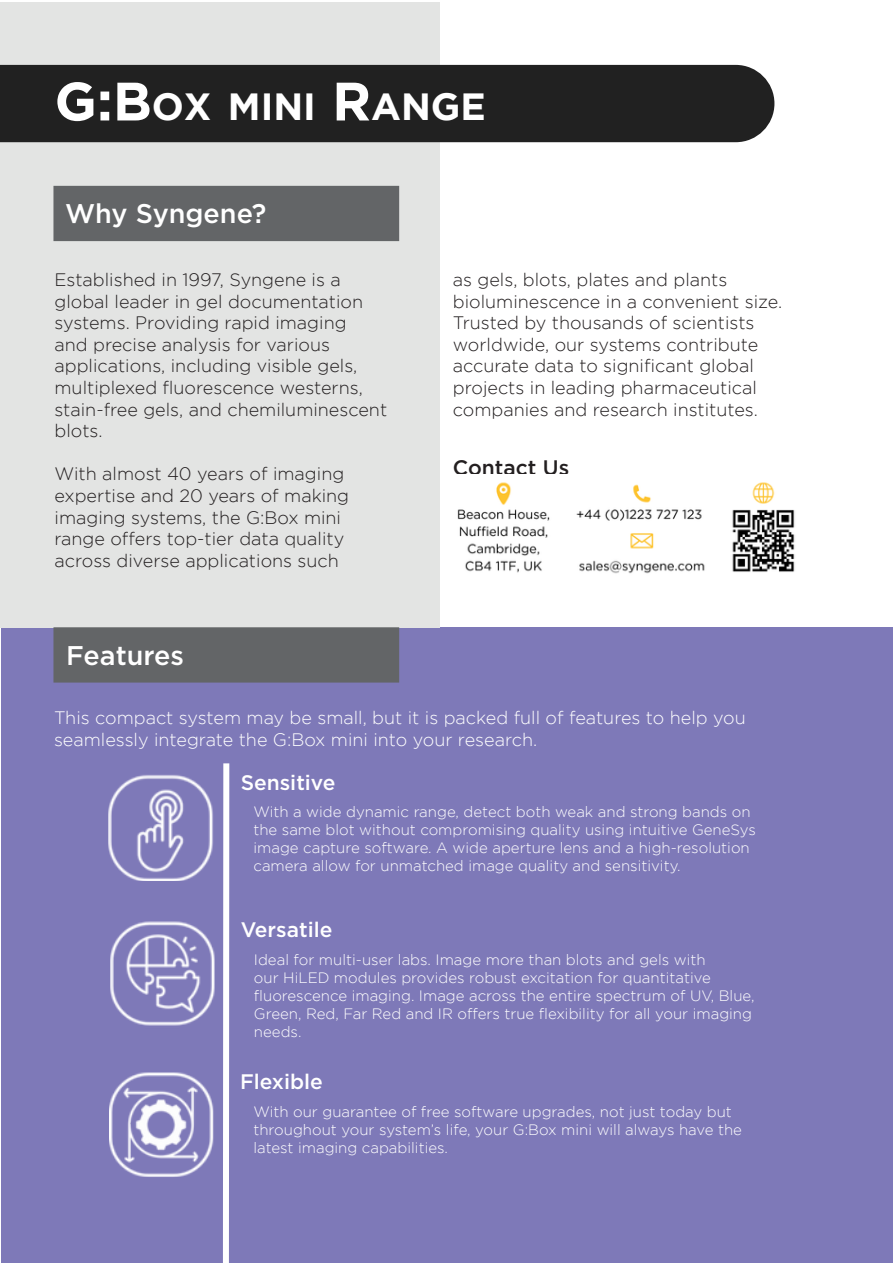
<style>
.page{position:relative;width:893px;height:1263px;background:#fff}
.page>*{position:absolute;margin:0;border:0;box-sizing:border-box;transform-origin:0 0}
.Main_Title{font:700 37.8px "Gotham";color:#fff}
.t1{font:500 27px "Gotham Pro";color:#fff}
.t2{font:500 21px "Gotham Pro";color:#fff}
.t3{font:500 21px "Gotham Pro";color:#231f20}
.t4{font:300 18px/21.6px "Gotham";color:#231f20}
.t5{font:300 18px/21.6px "Gotham";color:#fff}
.t6{font:300 15px/18px "Gotham";color:#fff}
.s1{font-size:54px}
</style>
<div class="page">
<div style="left:2px;top:627px;width:891px;height:636px;background:#7e79b8"></div>
<img style="left:108px;top:775px;width:105px;height:106px">
<img style="left:111px;top:922px;width:103px;height:104px">
<img style="left:109px;top:1073px;width:105px;height:104px">
<div style="left:1px;top:2px;width:439px;height:625px;background:#e3e4e3"></div>
<div style="left:0;top:65px;width:774px;height:77px;background:#212121"></div>
<div style="left:53px;top:186px;width:346px;height:55px;background:#636567"></div>
<div style="left:53px;top:627px;width:346px;height:55px;background:#636567;border:2px solid #636567"></div>
<div style="left:223px;top:763px;width:6px;height:500px;background:#fff"></div>
<img style="left:457px;top:482px;width:338px;height:92px">
<p class="Main_Title" style="left:55px;top:85px;width:433px"><span class="s1">G:B</span>OX MINI <span class="s1">R</span>ANGE</p>
<h1 class="t1" style="left:65px;top:198px;width:203px">Why Syngene?</h1>
<p class="t4" style="left:55px;top:269px;width:334px">Established in 1997, Syngene is a global leader in gel documentation systems. Providing rapid imaging<br>and precise analysis for various applications, including visible gels, multiplexed fluorescence westerns, stain-free gels, and chemiluminescent blots.</p>
<p class="t4" style="left:55px;top:463px;width:296px">With almost 40 years of imaging expertise and 20 years of making imaging systems, the G:Box mini range offers top-tier data quality across diverse applications such</p>
<h1 class="t1" style="left:66px;top:640px;width:119px">Features</h1>
<p class="t4" style="left:453px;top:269px;width:331px">as gels, blots, plates and plants bioluminescence in a convenient size.<br>Trusted by thousands of scientists worldwide, our systems contribute accurate data to significant global projects in leading pharmaceutical companies and research institutes.</p>
<h2 class="t3" style="left:453px;top:455px;width:118px">Contact Us</h2>
<p class="t5" style="left:54px;top:707px;width:693px">This compact system may be small, but it is packed full of features to help you seamlessly integrate the G:Box mini into your research.</p>
<h2 class="t2" style="left:241px;top:770px;width:96px">Sensitive</h2>
<p class="t6" style="left:253px;top:803px;width:504px">With a wide dynamic range, detect both weak and strong bands on the same blot without compromising quality using intuitive GeneSys image capture software. A wide aperture lens and a high-resolution camera allow for unmatched image quality and sensitivity.</p>
<h2 class="t2" style="left:241px;top:918px;width:93px">Versatile</h2>
<p class="t6" style="left:254px;top:950px;width:502px">Ideal for multi-user labs. Image more than blots and gels with<br>our HiLED modules provides robust excitation for quantitative fluorescence imaging. Image across the entire spectrum of UV, Blue, Green, Red, Far Red and IR offers true flexibility for all your imaging needs.</p>
<h2 class="t2" style="left:240px;top:1070px;width:84px">Flexible</h2>
<p class="t6" style="left:253px;top:1102px;width:490px">With our guarantee of free software upgrades, not just today but throughout your system’s life, your G:Box mini will always have the latest imaging capabilities.</p>
</div>
